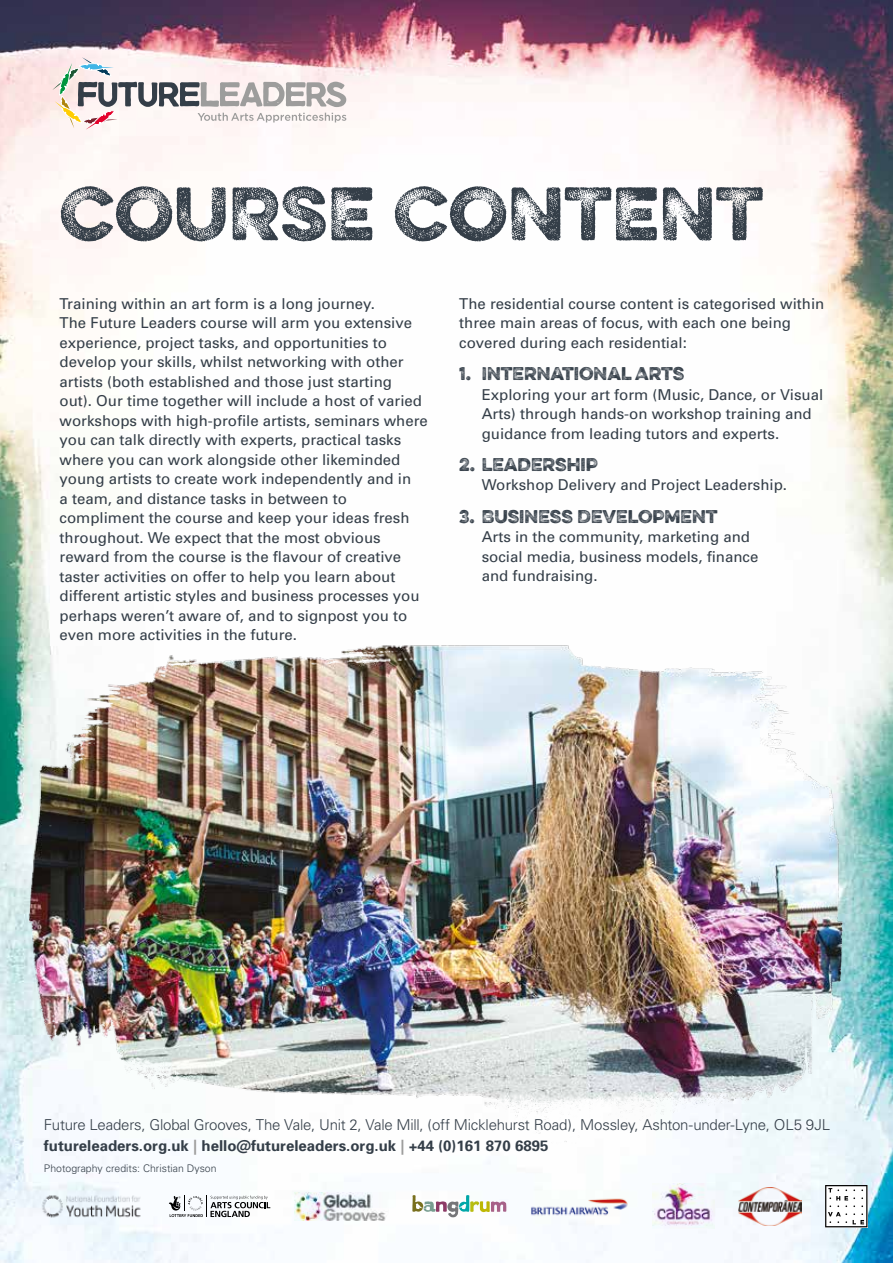
<style>
.page{position:relative;width:893px;height:1263px;background:#fff}
.page>*{position:absolute;margin:0;border:0;box-sizing:border-box;transform-origin:0 0}
.t1{font:300 67.5px "Eveleth Dot";color:#343e48}
.t2{font:300 16.5px "Eveleth Dot";color:#343e48}
.t3{font:15px/19.5px "Univers";color:#343e48}
.t4{font:300 15px/21px "Univers";letter-spacing:-.015em;color:#343e48}
.t5{font:300 10.5px "Univers";color:#343e48}
.s1{font-weight:700}
.s2{font-weight:700;color:#9d9d9c}
</style>
<div class="page">
<img style="left:0;top:0;width:893px;height:1263px">
<img style="left:18px;top:626px;width:875px;height:527px">
<svg style="left:52px;top:57px;width:294px;height:73px"></svg>
<img style="left:294px;top:1192px;width:94px;height:28px">
<svg style="left:412px;top:1195px;width:94px;height:22px"></svg>
<img style="left:530px;top:1189px;width:99px;height:34px">
<img style="left:653px;top:1183px;width:62px;height:46px">
<svg style="left:825px;top:1185px;width:42px;height:42px"></svg>
<svg style="left:169px;top:1195px;width:101px;height:22px"></svg>
<img style="left:36px;top:1190px;width:109px;height:32px">
<img style="left:739px;top:1187px;width:62px;height:38px">
<h1 class="t1" style="left:60px;top:162px;width:705px">COURSE CONTENT</h1>
<p class="t3" style="left:60px;top:294px;width:370px">Training within an art form is a long journey.<br>The Future Leaders course will arm you extensive experience, project tasks, and opportunities to develop your skills, whilst networking with other artists (both established and those just starting out). Our time together will include a host of varied workshops with high-profile artists, seminars where you can talk directly with experts, practical tasks where you can work alongside other likeminded young artists to create work independently and in<br>a team, and distance tasks in between to compliment the course and keep your ideas fresh throughout. We expect that the most obvious reward from the course is the flavour of creative taster activities on offer to help you learn about different artistic styles and business processes you perhaps weren’t aware of, and to signpost you to even more activities in the future.</p>
<p class="t3" style="left:459px;top:294px;width:367px">The residential course content is categorised within three main areas of focus, with each one being covered during each residential:</p>
<p class="t2" style="left:459px;top:361px;width:227px">1. INTERNATIONAL ARTS</p>
<p class="t3" style="left:482px;top:385px;width:343px">Exploring your art form (Music, Dance, or Visual<br>Arts) through hands-on workshop training and guidance from leading tutors and experts.</p>
<p class="t2" style="left:459px;top:452px;width:140px">2. LEADERSHIP</p>
<p class="t3" style="left:482px;top:475px;width:307px">Workshop Delivery and Project Leadership.</p>
<p class="t2" style="left:459px;top:503px;width:260px">3. BUSINESS DEVELOPMENT</p>
<p class="t3" style="left:482px;top:527px;width:278px">Arts in the community, marketing and social media, business models, finance and fundraising.</p>
<p class="t4" style="left:44px;top:1114px;width:788px">Future Leaders, Global Grooves, The Vale, Unit 2, Vale Mill, (off Micklehurst Road), Mossley, Ashton-under-Lyne, OL5 9JL <span class="s1">futureleaders.org.uk</span> <span class="s2">|</span> <span class="s1">hello@futureleaders.org.uk</span> <span class="s2">|</span> <span class="s1">+44 (0)161 870 6895</span></p>
<p class="t5" style="left:44px;top:1162px;width:174px">Photography credits: Christian Dyson</p>
</div>
